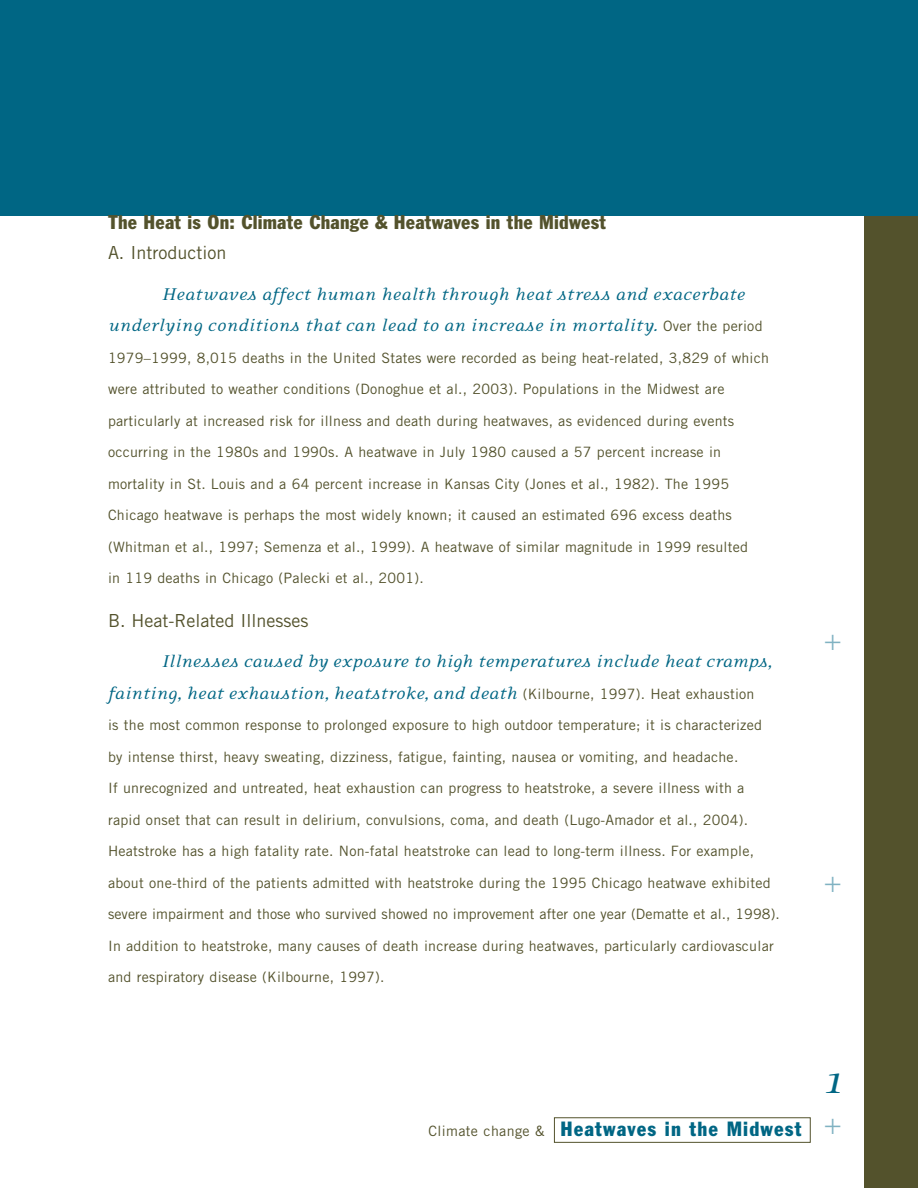
<style>
.page{position:relative;width:918px;height:1188px;background:#fff}
.page>*{position:absolute;margin:0;border:0;box-sizing:border-box;transform-origin:0 0}
.t1{font:italic 45px "Eidetic Serif";color:#006684}
.t2{font:300 30px "Akzidenz Grotesk";color:#80b2c2}
.t3{font:condensed 20.25px "Franklin Gothic BT";letter-spacing:.055em;color:#006684}
.t4{font:italic 19.5px/31.5px "Eidetic Serif";letter-spacing:.01em;color:#006684}
.t5{font:condensed 19.5px "Franklin Gothic BT";letter-spacing:.01em;color:#53522c}
.t6{font:18px "Trade Gothic LT Std";color:#53522c}
.t7{font:14.25px "Trade Gothic LT Std";letter-spacing:.02em;color:#53522c}
.s1{font-family:"Trade Gothic LT Std";font-style:normal;font-size:14.25px;color:#53522c}
.s2{font-family:"Trade Gothic LT Std";font-stretch:normal;font-size:14.25px;color:#53522c}
</style>
<div class="page">
<div style="left:0;top:0;width:918px;height:216px;background:#006684"></div>
<div style="left:864px;top:216px;width:54px;height:972px;background:#53522c"></div>
<div style="left:554px;top:1117px;width:257px;height:26px;border:1px solid #53522c"></div>
<h3 class="t5" style="left:108px;top:215px;width:500px">The Heat is On: Climate Change &amp; Heatwaves in the Midwest</h3>
<p class="t6" style="left:108px;top:246px;width:120px">A. Introduction</p>
<h3 class="t4" style="left:108px;top:280px;width:656px;text-indent:54px">Heatwaves affect human health through heat stress and exacerbate underlying conditions that can lead to an increase in mortality. <span class="s1">Over the period</span></h3>
<p class="t7" style="left:108px;top:352px;width:663px">1979–1999, 8,015 deaths in the United States were recorded as being heat-related, 3,829 of which</p>
<p class="t7" style="left:108px;top:384px;width:618px">were attributed to weather conditions (Donoghue et al., 2003). Populations in the Midwest are</p>
<p class="t7" style="left:108px;top:415px;width:628px">particularly at increased risk for illness and death during heatwaves, as evidenced during events</p>
<p class="t7" style="left:108px;top:447px;width:615px">occurring in the 1980s and 1990s. A heatwave in July 1980 caused a 57 percent increase in</p>
<p class="t7" style="left:108px;top:478px;width:623px">mortality in St. Louis and a 64 percent increase in Kansas City (Jones et al., 1982). The 1995</p>
<p class="t7" style="left:108px;top:510px;width:625px">Chicago heatwave is perhaps the most widely known; it caused an estimated 696 excess deaths</p>
<p class="t7" style="left:108px;top:541px;width:642px">(Whitman et al., 1997; Semenza et al., 1999). A heatwave of similar magnitude in 1999 resulted</p>
<p class="t7" style="left:108px;top:573px;width:317px">in 119 deaths in Chicago (Palecki et al., 2001).</p>
<p class="t6" style="left:108px;top:614px;width:202px">B. Heat-Related Illnesses</p>
<h3 class="t4" style="left:108px;top:647px;width:666px;text-indent:54px">Illnesses caused by exposure to high temperatures include heat cramps, fainting, heat exhaustion, heatstroke, and death <span class="s1">(Kilbourne, 1997). Heat exhaustion</span></h3>
<p class="t7" style="left:108px;top:720px;width:656px">is the most common response to prolonged exposure to high outdoor temperature; it is characterized</p>
<p class="t7" style="left:108px;top:751px;width:632px">by intense thirst, heavy sweating, dizziness, fatigue, fainting, nausea or vomiting, and headache.</p>
<p class="t7" style="left:108px;top:783px;width:638px">If unrecognized and untreated, heat exhaustion can progress to heatstroke, a severe illness with a</p>
<p class="t7" style="left:108px;top:814px;width:642px">rapid onset that can result in delirium, convulsions, coma, and death (Lugo-Amador et al., 2004).</p>
<p class="t7" style="left:108px;top:846px;width:648px">Heatstroke has a high fatality rate. Non-fatal heatstroke can lead to long-term illness. For example,</p>
<p class="t7" style="left:108px;top:877px;width:664px">about one-third of the patients admitted with heatstroke during the 1995 Chicago heatwave exhibited</p>
<p class="t7" style="left:108px;top:909px;width:673px">severe impairment and those who survived showed no improvement after one year (Dematte et al., 1998).</p>
<p class="t7" style="left:108px;top:940px;width:667px">In addition to heatstroke, many causes of death increase during heatwaves, particularly cardiovascular</p>
<p class="t7" style="left:108px;top:972px;width:278px">and respiratory disease (Kilbourne, 1997).</p>
<h2 class="t2" style="left:824px;top:628px;width:19px">+</h2>
<h2 class="t2" style="left:824px;top:870px;width:19px">+</h2>
<h3 class="t3" style="left:429px;top:1122px;width:375px"><span class="s2">Climate change &amp;</span> Heatwaves in the Midwest</h3>
<h1 class="t1" style="left:824px;top:1065px;width:22px">1</h1>
<h2 class="t2" style="left:824px;top:1113px;width:19px">+</h2>
</div>
